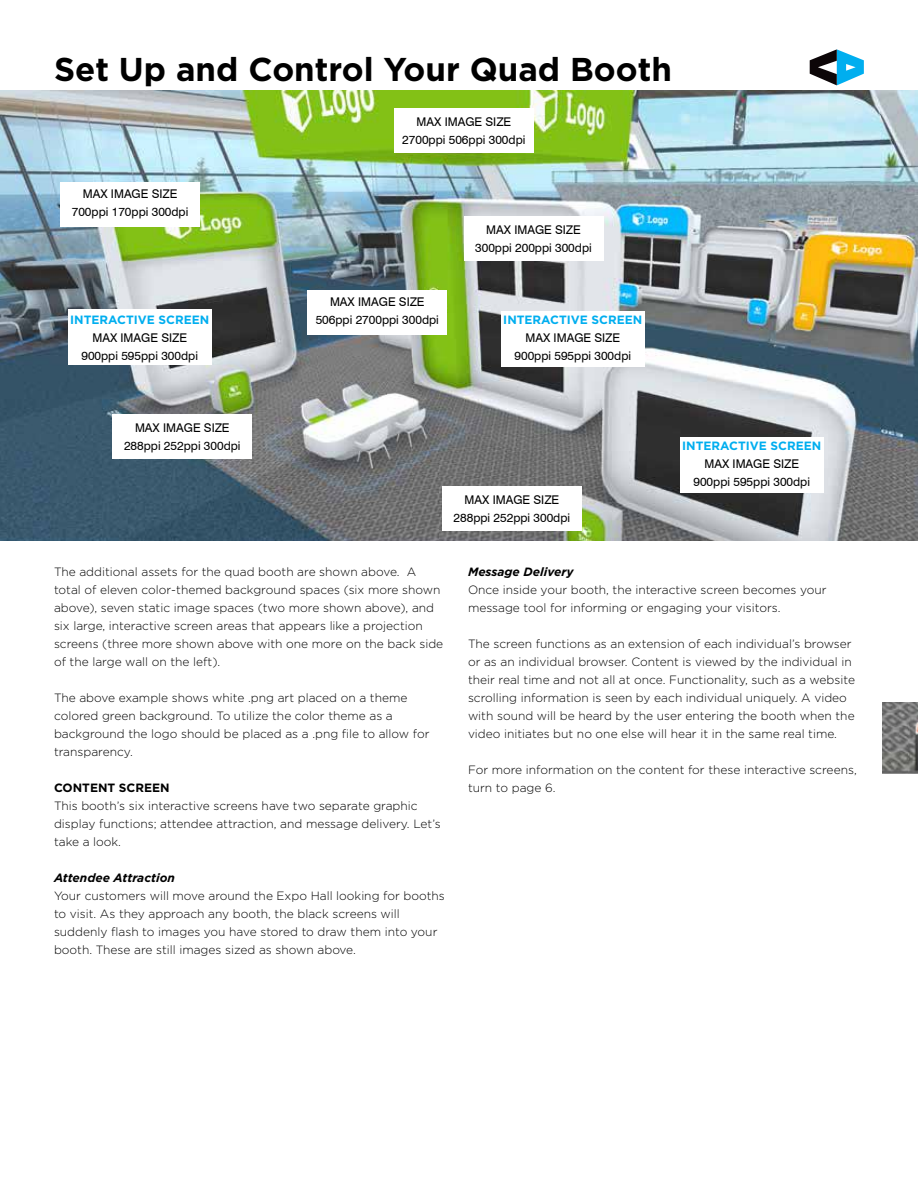
<style>
.page{position:relative;width:918px;height:1188px;background:#fff}
.page>*{position:absolute;margin:0;border:0;box-sizing:border-box;transform-origin:0 0}
.t1{font:700 33px "Gotham";color:#000}
.t2{font:300 12px/18px "Gotham";color:#000}
.t3{font:12px/18px "Swiss 721 BT";color:#000;text-align:center}
.t4{font:700 12px "Gotham";color:#00aeef}
.t5{font:italic 700 12px "Gotham";color:#000}
.t6{font:700 12px "Gotham";color:#000}
</style>
<div class="page">
<img style="left:0;top:90px;width:918px;height:451px">
<img style="left:882px;top:702px;width:36px;height:72px">
<div style="left:60px;top:182px;width:140px;height:44px;background:#fff"></div>
<div style="left:464px;top:216px;width:139px;height:45px;background:#fff"></div>
<div style="left:308px;top:290px;width:139px;height:44px;background:#fff"></div>
<div style="left:394px;top:108px;width:140px;height:45px;background:#fff"></div>
<div style="left:442px;top:486px;width:140px;height:45px;background:#fff"></div>
<div style="left:113px;top:414px;width:139px;height:45px;background:#fff"></div>
<div style="left:68px;top:310px;width:143px;height:55px;background:#fff"></div>
<div style="left:680px;top:437px;width:144px;height:56px;background:#fff"></div>
<div style="left:501px;top:311px;width:144px;height:55px;background:#fff"></div>
<svg style="left:810px;top:49px;width:54px;height:36px"></svg>
<h1 class="t1" style="left:54px;top:47px;width:619px">Set Up and Control Your Quad Booth</h1>
<p class="t3" style="left:72px;top:185px;width:118px">MAX IMAGE SIZE<br>700ppi 170ppi 300dpi</p>
<p class="t4" style="left:70px;top:312px;width:141px">INTERACTIVE SCREEN</p>
<p class="t3" style="left:81px;top:329px;width:118px">MAX IMAGE SIZE<br>900ppi 595ppi 300dpi</p>
<p class="t3" style="left:124px;top:419px;width:118px">MAX IMAGE SIZE<br>288ppi 252ppi 300dpi</p>
<p class="t3" style="left:402px;top:113px;width:125px">MAX IMAGE SIZE<br>2700ppi 506ppi 300dpi</p>
<p class="t3" style="left:316px;top:293px;width:125px">MAX IMAGE SIZE<br>506ppi 2700ppi 300dpi</p>
<p class="t3" style="left:475px;top:221px;width:118px">MAX IMAGE SIZE<br>300ppi 200ppi 300dpi</p>
<p class="t4" style="left:503px;top:312px;width:141px">INTERACTIVE SCREEN</p>
<p class="t3" style="left:515px;top:329px;width:118px">MAX IMAGE SIZE<br>900ppi 595ppi 300dpi</p>
<p class="t3" style="left:454px;top:491px;width:118px">MAX IMAGE SIZE<br>288ppi 252ppi 300dpi</p>
<p class="t4" style="left:682px;top:438px;width:141px">INTERACTIVE SCREEN</p>
<p class="t3" style="left:693px;top:455px;width:118px">MAX IMAGE SIZE<br>900ppi 595ppi 300dpi</p>
<p class="t2" style="left:54px;top:562px;width:391px">The additional assets for the quad booth are shown above. A total of eleven color-themed background spaces (six more shown above), seven static image spaces (two more shown above), and six large, interactive screen areas that appears like a projection screens (three more shown above with one more on the back side of the large wall on the left).</p>
<p class="t2" style="left:54px;top:688px;width:377px">The above example shows white .png art placed on a theme colored green background. To utilize the color theme as a background the logo should be placed as a .png file to allow for transparency.</p>
<p class="t6" style="left:54px;top:780px;width:117px">CONTENT SCREEN</p>
<p class="t2" style="left:54px;top:796px;width:388px">This booth’s six interactive screens have two separate graphic display functions; attendee attraction, and message delivery. Let’s take a look.</p>
<p class="t5" style="left:54px;top:870px;width:122px">Attendee Attraction</p>
<p class="t2" style="left:54px;top:886px;width:392px">Your customers will move around the Expo Hall looking for booths to visit. As they approach any booth, the black screens will suddenly flash to images you have stored to draw them into your booth. These are still images sized as shown above.</p>
<p class="t5" style="left:468px;top:564px;width:107px">Message Delivery</p>
<p class="t2" style="left:468px;top:580px;width:360px">Once inside your booth, the interactive screen becomes your message tool for informing or engaging your visitors.</p>
<p class="t2" style="left:468px;top:634px;width:389px">The screen functions as an extension of each individual’s browser or as an individual browser. Content is viewed by the individual in their real time and not all at once. Functionality, such as a website scrolling information is seen by each individual uniquely. A video with sound will be heard by the user entering the booth when the video initiates but no one else will hear it in the same real time.</p>
<p class="t2" style="left:468px;top:760px;width:390px">For more information on the content for these interactive screens, turn to page 6.</p>
</div>
